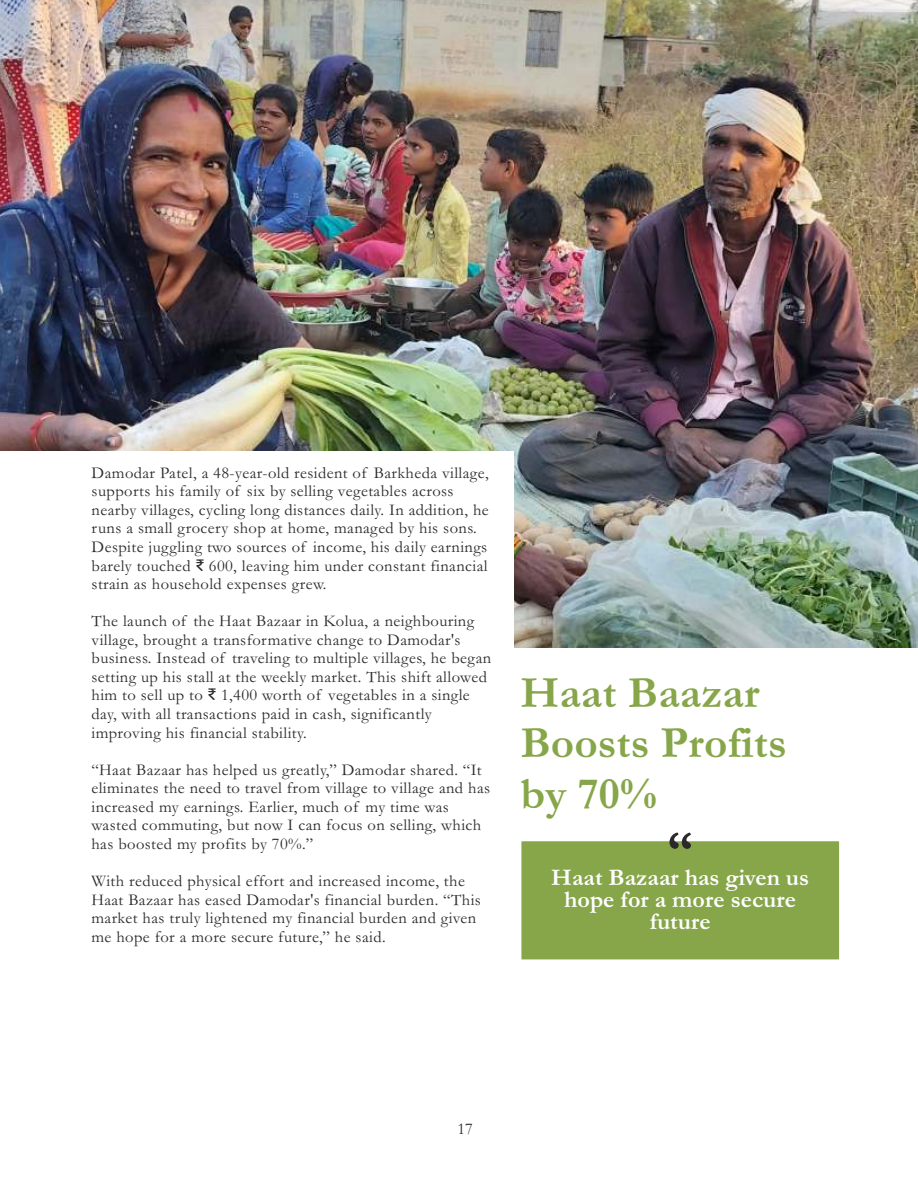
<style>
.page{position:relative;width:918px;height:1188px;background:#fff}
.page>*{position:absolute;margin:0;border:0;box-sizing:border-box;transform-origin:0 0}
.t1{font:italic 500 51.9px "Garamond";color:#2b2929}
.t2{font:italic 500 45px/50.6px "Garamond";color:#87a64a}
.t3{font:italic 500 24px/21.9px "Garamond";color:#fff;text-align:center}
.t4{font:16.5px/18.6px "Garamond";letter-spacing:.025em;color:#2b2929}
.s1{font-family:"ITF Rupee"}
</style>
<div class="page">
<img style="left:1px;top:0;width:917px;height:648px">
<div style="left:0;top:452px;width:514px;height:736px;background:#fff"></div>
<div style="left:521px;top:841px;width:318px;height:118px;background:#87a64a"></div>
<p class="t4" style="left:92px;top:465px;width:399px">Damodar Patel, a 48-year-old resident of Barkheda village, supports his family of six by selling vegetables across nearby villages, cycling long distances daily. In addition, he runs a small grocery shop at home, managed by his sons.<br>Despite juggling two sources of income, his daily earnings barely touched <span class="s1">D</span> 600, leaving him under constant financial strain as household expenses grew.</p>
<p class="t4" style="left:92px;top:614px;width:401px">The launch of the Haat Bazaar in Kolua, a neighbouring village, brought a transformative change to Damodar's business. Instead of traveling to multiple villages, he began setting up his stall at the weekly market. This shift allowed him to sell up to <span class="s1">D</span> 1,400 worth of vegetables in a single day, with all transactions paid in cash, significantly improving his financial stability.</p>
<p class="t4" style="left:91px;top:762px;width:400px">“Haat Bazaar has helped us greatly,” Damodar shared. “It eliminates the need to travel from village to village and has increased my earnings. Earlier, much of my time was wasted commuting, but now I can focus on selling, which has boosted my profits by 70%.”</p>
<p class="t4" style="left:91px;top:874px;width:391px">With reduced physical effort and increased income, the Haat Bazaar has eased Damodar's financial burden. “This market has truly lightened my financial burden and given me hope for a more secure future,” he said.</p>
<h2 class="t2" style="left:521px;top:673px;width:268px">Haat Baazar<br>Boosts Profits by 70%</h2>
<h1 class="t1" style="left:667px;top:832px;width:27px">“</h1>
<h3 class="t3" style="left:551px;top:870px;width:259px">Haat Bazaar has given us hope for a more secure future</h3>
<p class="t4" style="left:458px;top:1121px;width:17px">17</p>
</div>
